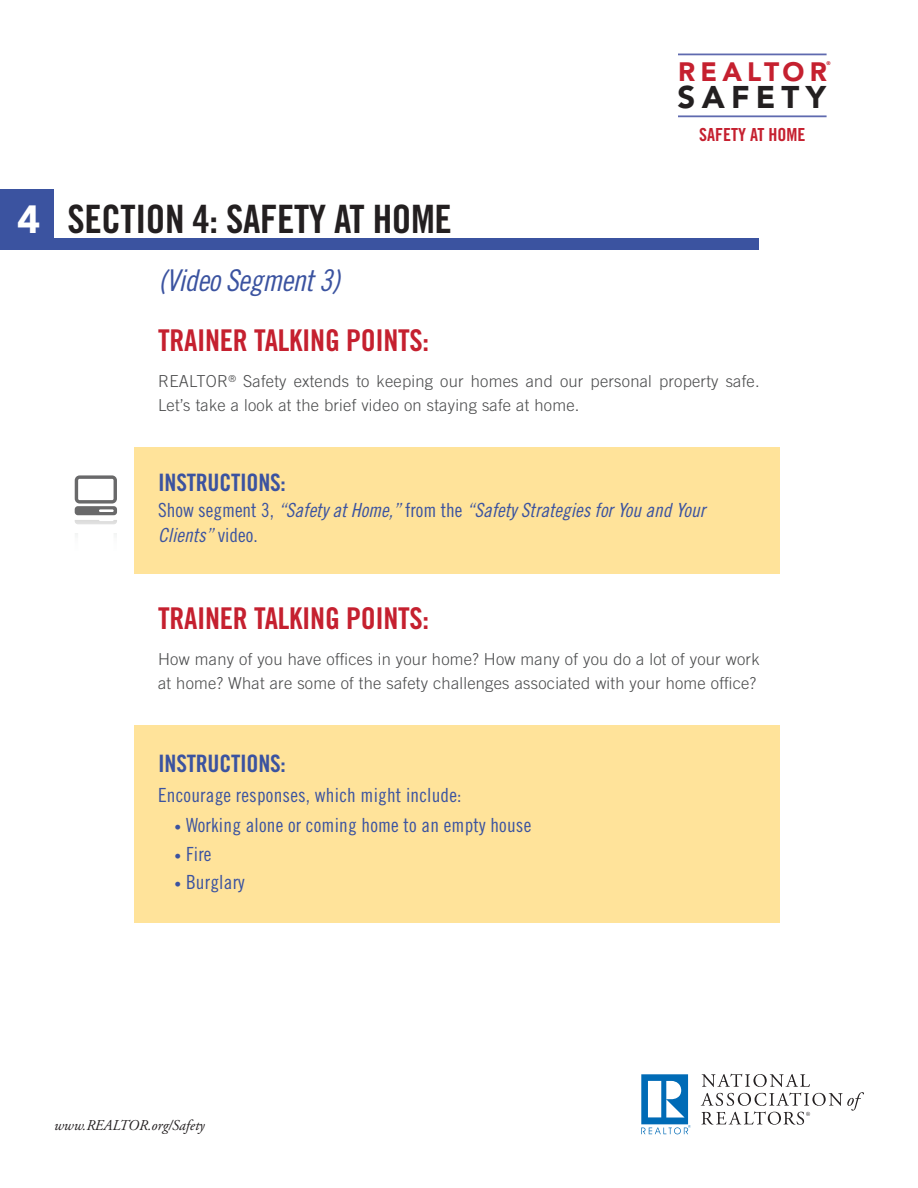
<style>
.page{position:relative;width:918px;height:1188px;background:#fff}
.page>*{position:absolute;margin:0;border:0;box-sizing:border-box;transform-origin:0 0}
.t1{font:39.15px "Trade Gothic LT Std Bd Cn 20";letter-spacing:-.01em;color:#231f20}
.t2{font:900 31.2px "Avenir LT Std";letter-spacing:.2em;color:#231f20}
.t3{font:30px "Trade Gothic LT Std Bd Cn 20";letter-spacing:-.01em;color:#c5202f}
.t4{font:30px "Trade Gothic LT Std Cn 18 Obl";letter-spacing:-.02em;color:#3b53a0}
.t5{font:900 26.4px "Avenir LT Std";letter-spacing:.2em;color:#c5202f}
.t6{font:24px "Trade Gothic LT Std Bd Cn 20";letter-spacing:-.01em;color:#3b53a0}
.t7{font:19.5px "Trade Gothic LT Std Cn 18";letter-spacing:.01em;color:#3b53a0}
.t8{font:19.5px/25.5px "Trade Gothic LT Std Cn 18 Obl";color:#3b53a0}
.t9{font:18px "Trade Gothic LT Std Bd Cn 20";color:#c5202f}
.t10{font:300 16.5px/24px "Trade Gothic LT Std";letter-spacing:.015em;color:#4b4c4d}
.t11{font:italic 15px "Adobe Garamond Pro";color:#231f20}
.t12{font:900 5.25px "Avenir LT Std";color:#c5202f}
.s1{font-family:"Avenir LT Std";font-weight:900;font-size:39px;color:#fff}
.s2{font-family:"Trade Gothic LT Std Cn 18"}
.s3{font-size:13.5px}
</style>
<div class="page">
<hr style="left:678px;top:54px;width:149px;height:1px;background:#5f6aaf">
<hr style="left:678px;top:115px;width:149px;height:2px;background:#5f6aaf">
<svg style="left:641px;top:1074px;width:50px;height:60px"></svg>
<svg style="left:701px;top:1074px;width:163px;height:51px"></svg>
<div style="left:0;top:189px;width:54px;height:61px;background:#3b53a0"></div>
<div style="left:134px;top:447px;width:646px;height:126px;background:#ffe39a"></div>
<div style="left:134px;top:725px;width:646px;height:198px;background:#ffe39a"></div>
<svg style="left:75px;top:533px;width:42px;height:2px"></svg>
<svg style="left:75px;top:475px;width:42px;height:49px"></svg>
<div style="left:0;top:238px;width:759px;height:12px;background:#3b53a0"></div>
<h3 class="t5" style="left:678px;top:56px;width:150px">REALTOR</h3>
<p class="t12" style="left:827px;top:60px;width:6px">®</p>
<h2 class="t2" style="left:678px;top:79px;width:150px">SAFETY</h2>
<h1 class="t1" style="left:17px;top:195px;width:227px"><span class="s1">4</span> SECTION 4: SAFE</h1>
<h1 class="t1" style="left:294px;top:195px;width:156px">TY AT HO ME</h1>
<p class="t9" style="left:699px;top:123px;width:9px">SAFE</p>
<p class="t9" style="left:731px;top:123px;width:74px">TY AT HO ME</p>
<h3 class="t4" style="left:158px;top:263px;width:184px">(Video Segment 3)</h3>
<h3 class="t3" style="left:158px;top:323px;width:273px">TRAINER TALKING POINTS:</h3>
<p class="t10" style="left:158px;top:369px;width:603px">REALTOR<sup>®</sup> Safety extends to keeping our homes and our personal property safe.<br>Let’s take a look at the brief video on staying safe at home.</p>
<h3 class="t6" style="left:158px;top:468px;width:93px">INSTRUCTIONS</h3>
<h3 class="t6" style="left:281px;top:468px;width:7px">:</h3>
<p class="t8" style="left:158px;top:497px;width:548px"><span class="s2">Show segment 3,</span> “Safety at Home,” <span class="s2">from the</span> “Safety Strategies for You and Your<br>Clients” <span class="s2">video.</span></p>
<h3 class="t3" style="left:158px;top:600px;width:273px">TRAINER TALKING POINTS:</h3>
<p class="t10" style="left:158px;top:647px;width:603px">How many of you have offices in your home? How many of you do a lot of your work at home? What are some of the safety challenges associated with your home office?</p>
<h3 class="t6" style="left:158px;top:749px;width:93px">INSTRUCTIONS</h3>
<h3 class="t6" style="left:281px;top:749px;width:7px">:</h3>
<p class="t7" style="left:158px;top:784px;width:305px">Encourage responses, which might include:</p>
<p class="t7" style="left:175px;top:814px;width:358px"><span class="s3">•</span> Working alone or coming home to an empty house</p>
<p class="t7" style="left:175px;top:842px;width:38px"><span class="s3">•</span> Fire</p>
<p class="t7" style="left:175px;top:871px;width:72px"><span class="s3">•</span> Burglary</p>
<p class="t11" style="left:54px;top:1116px;width:152px">www.REALTOR.org/Safety</p>
</div>
